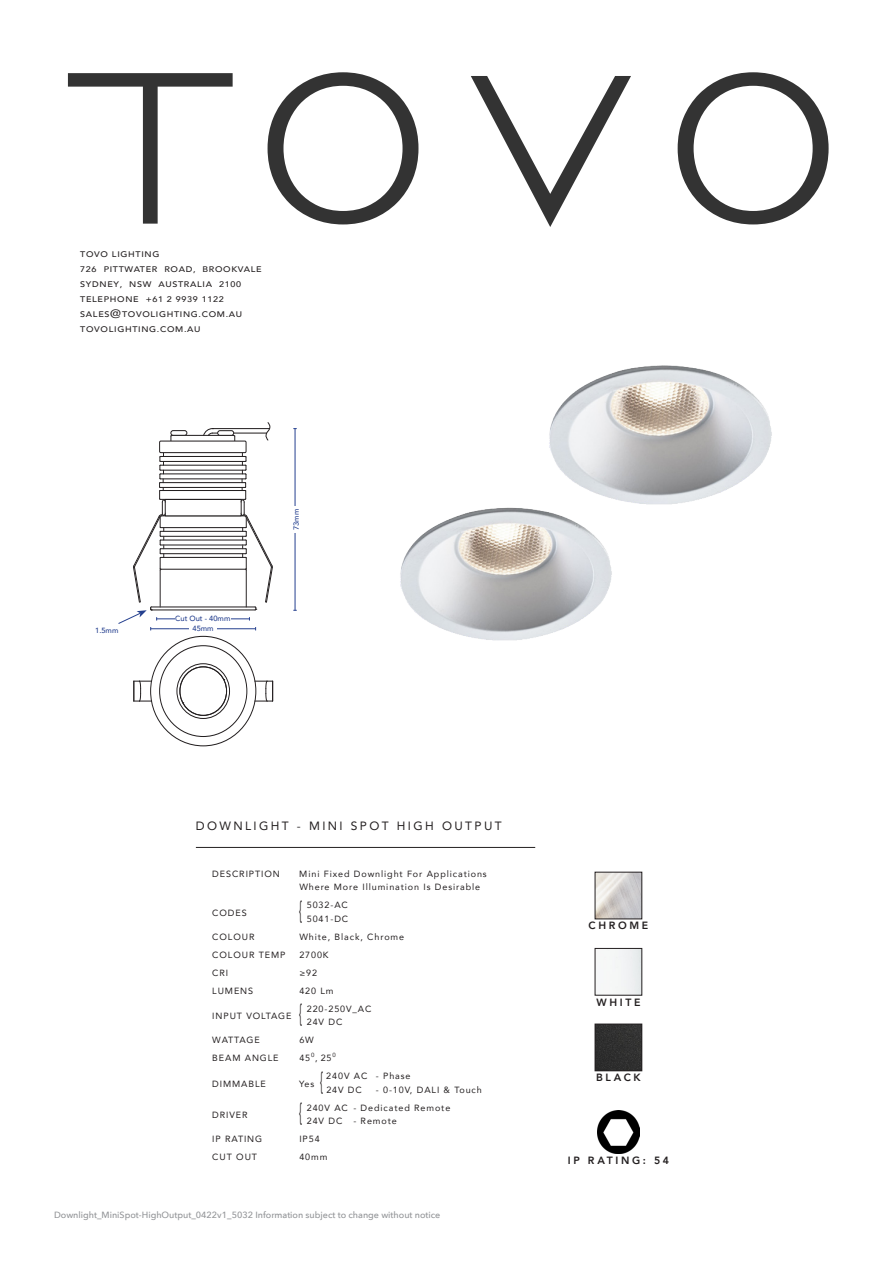
<style>
.page{position:relative;width:893px;height:1263px;background:#fff}
.page>*{position:absolute;margin:0;border:0;box-sizing:border-box;transform-origin:0 0}
.TOVO_DESCRIPTION_STY{font:25.2px "Avenir";color:#231f20;scale:.36 1}
.t1{font:12px "Avenir";letter-spacing:.2em;color:#231f20}
.t2{font:800 10.5px "Avenir";letter-spacing:.25em;color:#231f20}
.TOVO_DESCRIPTION_STY-2{font:9px/13.5px "Avenir";letter-spacing:.1em;color:#231f20}
.t3{font:500 9px "Avenir Next";color:#939598}
.TOVO_Style{font:500 8.1px "Avenir";letter-spacing:.075em;color:#231f20;scale:1.11 1}
.t4{font:500 7.5px "Avenir";color:#25408f}
.TOVO_DESCRIPTION_STY-3{font:6px "Avenir";color:#231f20}
.s1{font-family:"Avenir Next";font-weight:400;font-size:12.15px}
</style>
<div class="page">
<img style="left:571px;top:365px;width:201px;height:133px">
<img style="left:400px;top:395px;width:305px;height:246px">
<svg style="left:68px;top:73px;width:165px;height:151px"></svg>
<svg style="left:268px;top:72px;width:150px;height:152px"></svg>
<svg style="left:471px;top:76px;width:160px;height:151px"></svg>
<svg style="left:678px;top:72px;width:151px;height:152px"></svg>
<hr style="left:162px;top:516px;width:82px;height:1px;background:#231f20">
<div style="left:177px;top:663px;width:53px;height:56px;border:1px solid #231f20;border-radius:50%"></div>
<div style="left:180px;top:667px;width:47px;height:48px;border:1px solid #231f20;border-radius:50%"></div>
<svg style="left:255px;top:679px;width:18px;height:24px"></svg>
<svg style="left:134px;top:678px;width:18px;height:26px"></svg>
<hr style="left:160px;top:470px;width:85px;height:1px;background:#231f20">
<hr style="left:160px;top:465px;width:85px;height:1px;background:#231f20">
<hr style="left:160px;top:461px;width:85px;height:1px;background:#231f20">
<hr style="left:160px;top:456px;width:85px;height:1px;background:#231f20">
<hr style="left:173px;top:435px;width:59px;height:1px;background:#231f20">
<svg style="left:170px;top:435px;width:4px;height:6px"></svg>
<hr style="left:160px;top:479px;width:85px;height:1px;background:#231f20">
<hr style="left:160px;top:474px;width:85px;height:1px;background:#231f20">
<hr style="left:160px;top:490px;width:85px;height:1px;background:#231f20">
<hr style="left:212px;top:433px;width:55px;height:1px;background:#231f20">
<hr style="left:212px;top:428px;width:58px;height:1px;background:#231f20">
<svg style="left:264px;top:422px;width:7px;height:18px"></svg>
<svg style="left:203px;top:428px;width:10px;height:8px"></svg>
<div style="left:165px;top:499px;width:76px;height:17px;border:1px solid #231f20"></div>
<hr style="left:160px;top:487px;width:85px;height:1px;background:#231f20">
<hr style="left:160px;top:482px;width:85px;height:1px;background:#231f20">
<hr style="left:151px;top:610px;width:104px;height:1px;background:#231f20">
<hr style="left:151px;top:607px;width:104px;height:1px;background:#231f20">
<hr style="left:161px;top:569px;width:85px;height:1px;background:#231f20">
<hr style="left:161px;top:557px;width:85px;height:1px;background:#231f20">
<hr style="left:161px;top:553px;width:85px;height:1px;background:#231f20">
<hr style="left:161px;top:548px;width:85px;height:1px;background:#231f20">
<hr style="left:161px;top:545px;width:85px;height:1px;background:#231f20">
<hr style="left:161px;top:540px;width:85px;height:1px;background:#231f20">
<hr style="left:161px;top:536px;width:85px;height:1px;background:#231f20">
<hr style="left:161px;top:531px;width:85px;height:1px;background:#231f20">
<hr style="left:161px;top:527px;width:85px;height:1px;background:#231f20">
<div style="left:159px;top:441px;width:87px;height:12px;border:1px solid #231f20"></div>
<svg style="left:216px;top:453px;width:57px;height:157px"></svg>
<hr style="left:218px;top:431px;width:16px;height:4px;background:#fff;border-radius:2px">
<div style="left:217px;top:430px;width:17px;height:6px;border:1px solid #231f20;border-radius:2px"></div>
<div style="left:171px;top:430px;width:16px;height:5px;border:1px solid #231f20;border-radius:2px"></div>
<hr style="left:151px;top:628px;width:105px;height:1px;background:#25408f">
<div style="left:189px;top:623px;width:28px;height:10px;background:#fff"></div>
<hr style="left:295px;top:429px;width:1px;height:181px;background:#25408f">
<div style="left:291px;top:506px;width:10px;height:27px;background:#fff"></div>
<img style="left:597px;top:1111px;width:43px;height:42px">
<div style="left:597px;top:1026px;width:43px;height:43px;background:#30302f"></div>
<div style="left:595px;top:1024px;width:47px;height:47px;border:1px solid #231f20"></div>
<img style="left:597px;top:874px;width:43px;height:43px">
<div style="left:595px;top:872px;width:47px;height:47px;border:1px solid #231f20"></div>
<hr style="left:196px;top:847px;width:339px;height:1px;background:#231f20">
<hr style="left:157px;top:618px;width:92px;height:1px;background:#25408f">
<svg style="left:118px;top:453px;width:72px;height:177px"></svg>
<div style="left:175px;top:613px;width:56px;height:10px;background:#fff"></div>
<p class="TOVO_Style" style="left:80px;top:247px;width:73px">TOVO LIGHTING</p>
<p class="TOVO_Style" style="left:80px;top:262px;width:165px">726 PITTWATER ROAD, BROOKVALE</p>
<p class="TOVO_Style" style="left:80px;top:277px;width:146px">SYDNEY, NSW AUSTRALIA 2100</p>
<p class="TOVO_Style" style="left:80px;top:292px;width:131px">TELEPHONE +61 2 9939 1122</p>
<p class="TOVO_Style" style="left:80px;top:307px;width:147px">SALES<span class="s1">@</span>TOVOLIGHTING.COM.AU</p>
<p class="TOVO_Style" style="left:80px;top:322px;width:110px">TOVOLIGHTING.COM.AU</p>
<p class="t4" style="left:95px;top:624px;width:25px">1.5mm</p>
<p class="t4" style="left:175px;top:612px;width:57px">Cut Out - 40mm</p>
<p class="t4" style="left:193px;top:622px;width:23px">45mm</p>
<p class="t4" style="left:290px;top:530px;width:23px;rotate:-90deg">73mm</p>
<p class="t1" style="left:196px;top:816px;width:308px">DOWNLIGHT - MINI SPOT HIGH OUTPUT</p>
<p class="TOVO_DESCRIPTION_STY-2" style="left:212px;top:866px;width:69px">DESCRIPTION</p>
<p class="TOVO_DESCRIPTION_STY-2" style="left:299px;top:866px;width:189px">Mini Fixed Downlight For Applications<br>Where More Illumination Is Desirable</p>
<p class="TOVO_DESCRIPTION_STY-2" style="left:212px;top:905px;width:36px">CODES</p>
<p class="TOVO_DESCRIPTION_STY" style="left:299px;top:890px;width:10px">{</p>
<p class="TOVO_DESCRIPTION_STY-2" style="left:307px;top:898px;width:43px">5032-AC<br>5041-DC</p>
<p class="TOVO_DESCRIPTION_STY-2" style="left:212px;top:929px;width:44px">COLOUR</p>
<p class="TOVO_DESCRIPTION_STY-2" style="left:299px;top:929px;width:106px">White, Black, Chrome</p>
<p class="TOVO_DESCRIPTION_STY-2" style="left:212px;top:947px;width:75px">COLOUR TEMP</p>
<p class="TOVO_DESCRIPTION_STY-2" style="left:299px;top:947px;width:31px">2700K</p>
<p class="TOVO_DESCRIPTION_STY-2" style="left:212px;top:965px;width:17px">CRI</p>
<p class="TOVO_DESCRIPTION_STY-2" style="left:299px;top:965px;width:19px">≥92</p>
<p class="TOVO_DESCRIPTION_STY-2" style="left:212px;top:983px;width:42px">LUMENS</p>
<p class="TOVO_DESCRIPTION_STY-2" style="left:299px;top:983px;width:36px">420 Lm</p>
<p class="TOVO_DESCRIPTION_STY-2" style="left:212px;top:1009px;width:81px">INPUT VOLTAGE</p>
<p class="TOVO_DESCRIPTION_STY" style="left:299px;top:993px;width:10px">{</p>
<p class="TOVO_DESCRIPTION_STY-2" style="left:307px;top:1001px;width:66px">220-250V_AC<br>24V DC</p>
<p class="TOVO_DESCRIPTION_STY-2" style="left:212px;top:1033px;width:49px">WATTAGE</p>
<p class="TOVO_DESCRIPTION_STY-2" style="left:299px;top:1033px;width:16px">6W</p>
<p class="TOVO_DESCRIPTION_STY-2" style="left:212px;top:1051px;width:68px">BEAM ANGLE</p>
<p class="TOVO_DESCRIPTION_STY-2" style="left:299px;top:1051px;width:12px">45</p>
<p class="TOVO_DESCRIPTION_STY-3" style="left:311px;top:1050px;width:5px">0</p>
<p class="TOVO_DESCRIPTION_STY-3" style="left:333px;top:1050px;width:5px">0</p>
<p class="TOVO_DESCRIPTION_STY-2" style="left:315px;top:1051px;width:18px">, 25</p>
<p class="TOVO_DESCRIPTION_STY-2" style="left:212px;top:1076px;width:55px">DIMMABLE</p>
<p class="TOVO_DESCRIPTION_STY-2" style="left:299px;top:1076px;width:16px">Yes</p>
<p class="TOVO_DESCRIPTION_STY" style="left:320px;top:1061px;width:10px">{</p>
<p class="TOVO_DESCRIPTION_STY-2" style="left:326px;top:1069px;width:86px">240V AC - Phase<br>24V DC</p>
<p class="TOVO_DESCRIPTION_STY-2" style="left:376px;top:1082px;width:108px">- 0-10V, DALI &amp; Touch</p>
<p class="TOVO_DESCRIPTION_STY-2" style="left:212px;top:1108px;width:37px">DRIVER</p>
<p class="TOVO_DESCRIPTION_STY" style="left:299px;top:1092px;width:10px">{</p>
<p class="TOVO_DESCRIPTION_STY-2" style="left:307px;top:1100px;width:145px">240V AC - Dedicated Remote<br>24V DC - Remote</p>
<p class="TOVO_DESCRIPTION_STY-2" style="left:212px;top:1132px;width:51px">IP RATING</p>
<p class="TOVO_DESCRIPTION_STY-2" style="left:299px;top:1132px;width:22px">IP54</p>
<p class="TOVO_DESCRIPTION_STY-2" style="left:212px;top:1150px;width:46px">CUT OUT</p>
<p class="TOVO_DESCRIPTION_STY-2" style="left:299px;top:1150px;width:30px">40mm</p>
<p class="t3" style="left:54px;top:1207px;width:388px">Downlight_MiniSpot-HighOutput_0422v1_5032 Information subject to change without notice</p>
<p class="t2" style="left:589px;top:917px;width:61px">CHROME</p>
<p class="t2" style="left:596px;top:994px;width:46px">WHITE</p>
<p class="t2" style="left:596px;top:1069px;width:46px">BLACK</p>
<p class="t2" style="left:568px;top:1152px;width:103px">IP RATING: 54</p>
</div>
